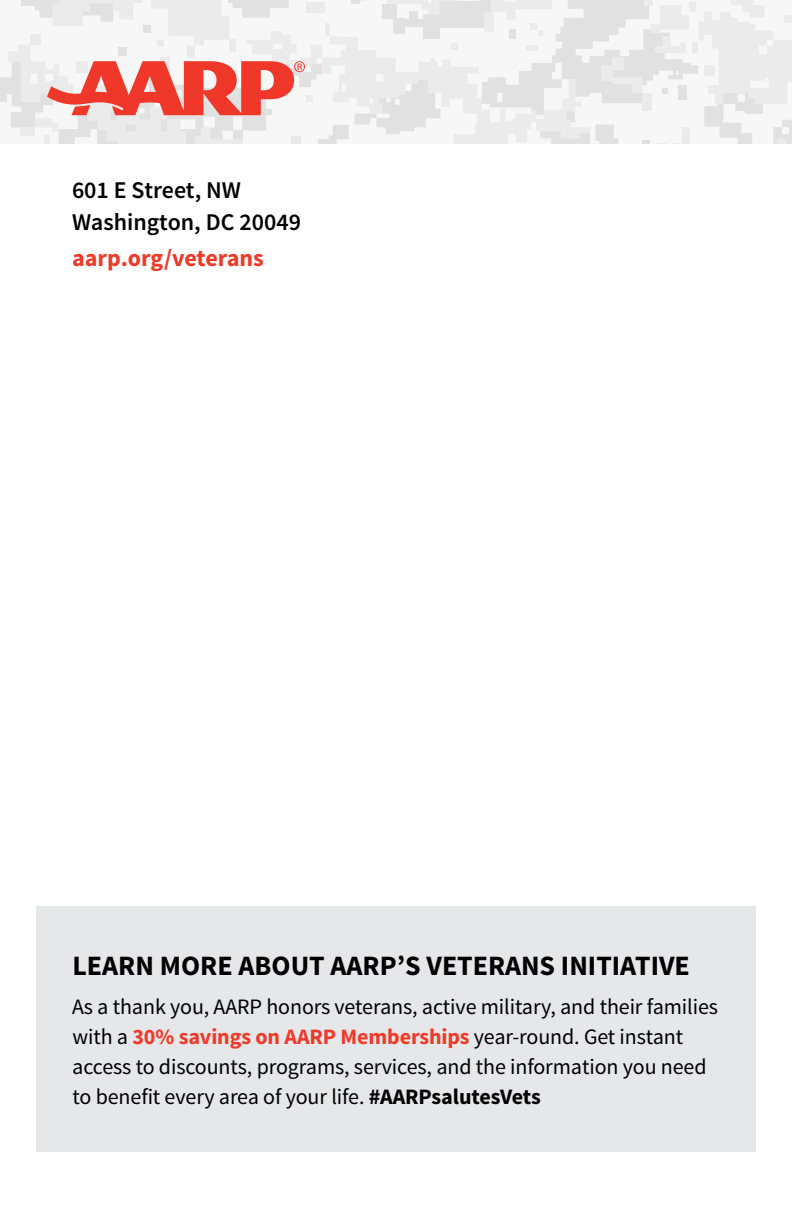
<style>
.page{position:relative;width:792px;height:1224px;background:#fff}
.page>*{position:absolute;margin:0;border:0;box-sizing:border-box;transform-origin:0 0}
.t1{font:700 28px "Source Sans Pro";color:#000}
.t2{font:600 24px/32px "Source Sans Pro";color:#000}
.t3{font:700 24px "Source Sans Pro";color:#ee3a29}
.t4{font:22px/30px "Source Sans Pro";letter-spacing:-.005em;color:#000}
.s1{font-weight:700;color:#ee3a29}
.s2{font-weight:700}
</style>
<div class="page">
<svg style="left:0;top:0;width:792px;height:144px"></svg>
<div style="left:36px;top:906px;width:720px;height:246px;background:#e6e7e8"></div>
<p class="t2" style="left:72px;top:175px;width:231px">601 E Street, NW<br>Washington, DC 20049</p>
<p class="t3" style="left:72px;top:243px;width:193px">aarp.org/veterans</p>
<p class="t1" style="left:73px;top:948px;width:619px">LEARN MORE ABOUT AARP’S VETERANS INITIATIVE</p>
<p class="t4" style="left:72px;top:992px;width:647px">As a thank you, AARP honors veterans, active military, and their families with a <span class="s1">30% savings on AARP Memberships</span> year-round. Get instant access to discounts, programs, services, and the information you need to benefit every area of your life. <span class="s2">#AARPsalutesVets</span></p>
</div>
